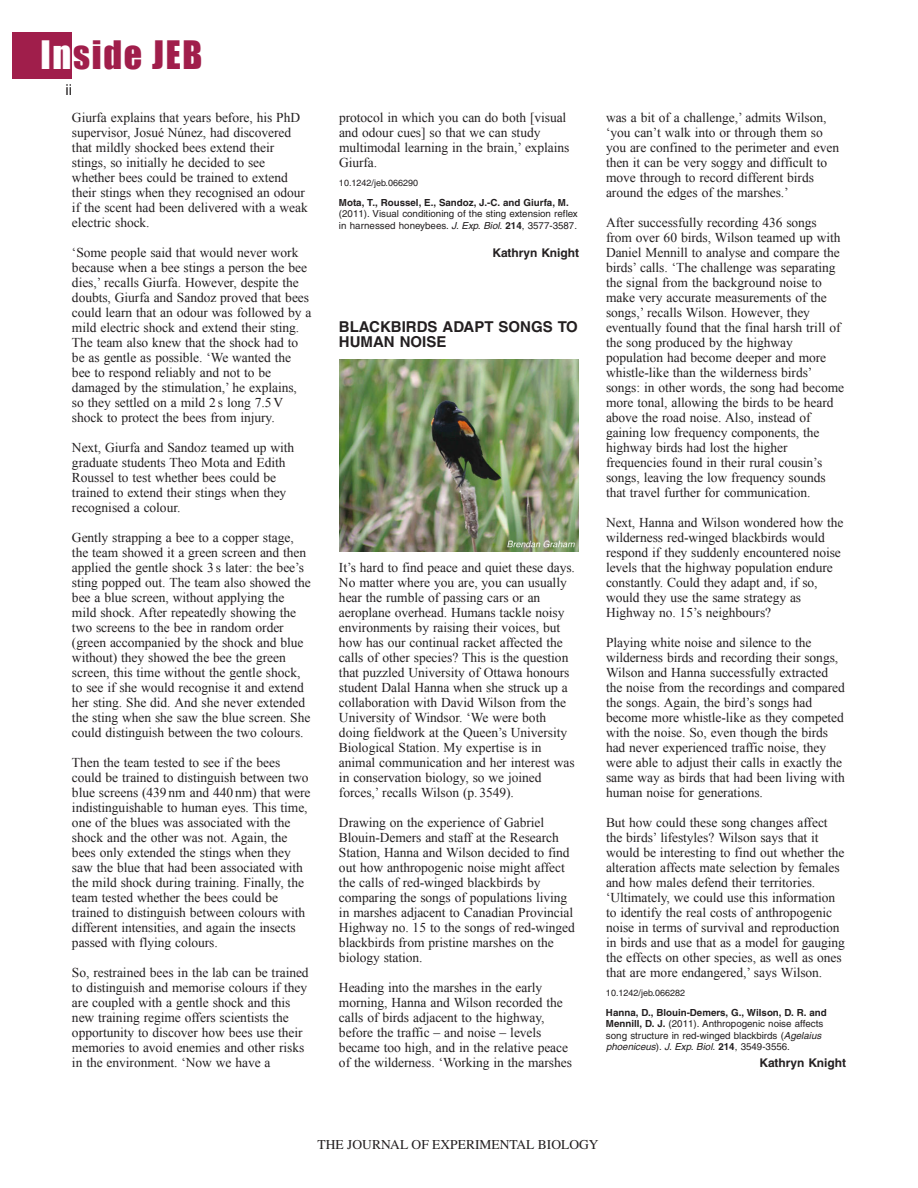
<style>
.page{position:relative;width:918px;height:1188px;background:#fff}
.page>*{position:absolute;margin:0;border:0;box-sizing:border-box;transform-origin:0 0}
.t1{font:36px "Impact";letter-spacing:.05em;color:#a01e4b}
.t2{font:700 15px/15px "Helvetica";color:#231f20}
.t3{font:15px "Helvetica";color:#231f20}
.t4{font:13.5px/15px "Times New Roman";letter-spacing:-.005em;color:#231f20}
.t5{font:13.5px "Times";color:#231f20}
.t6{font:700 12px "Helvetica";letter-spacing:-.005em;color:#231f20}
.t7{font:9.75px/11.2px "Helvetica";color:#231f20}
.t8{font:700 9.75px "Helvetica";color:#231f20}
.t9{font:9px "Helvetica";color:#231f20}
.s1{color:#fff}
.s2{font-style:italic}
.s3{font-weight:700}
</style>
<div class="page">
<div style="left:12px;top:32px;width:60px;height:46px;background:#a01e4b"></div>
<img style="left:339px;top:360px;width:240px;height:191px">
<h1 class="t1" style="left:40px;top:33px;width:163px"><span class="s1">In</span>side JEB</h1>
<p class="t3" style="left:66px;top:84px;width:8px">ii</p>
<p class="t4" style="left:72px;top:110px;width:237px">Giurfa explains that years before, his PhD supervisor, Josué Núnez, had discovered that mildly shocked bees extend their stings, so initially he decided to see whether bees could be trained to extend their stings when they recognised an odour if the scent had been delivered with a weak electric shock.</p>
<p class="t4" style="left:72px;top:245px;width:241px">‘Some people said that would never work because when a bee stings a person the bee dies,’ recalls Giurfa. However, despite the doubts, Giurfa and Sandoz proved that bees could learn that an odour was followed by a mild electric shock and extend their sting.<br>The team also knew that the shock had to be as gentle as possible. ‘We wanted the bee to respond reliably and not to be damaged by the stimulation,’ he explains, so they settled on a mild 2 s long 7.5 V shock to protect the bees from injury.</p>
<p class="t4" style="left:72px;top:440px;width:224px">Next, Giurfa and Sandoz teamed up with graduate students Theo Mota and Edith Roussel to test whether bees could be trained to extend their stings when they recognised a colour.</p>
<p class="t4" style="left:72px;top:530px;width:240px">Gently strapping a bee to a copper stage, the team showed it a green screen and then applied the gentle shock 3 s later: the bee’s sting popped out. The team also showed the bee a blue screen, without applying the mild shock. After repeatedly showing the two screens to the bee in random order (green accompanied by the shock and blue without) they showed the bee the green screen, this time without the gentle shock, to see if she would recognise it and extend her sting. She did. And she never extended the sting when she saw the blue screen. She could distinguish between the two colours.</p>
<p class="t4" style="left:72px;top:755px;width:240px">Then the team tested to see if the bees could be trained to distinguish between two blue screens (439 nm and 440 nm) that were indistinguishable to human eyes. This time, one of the blues was associated with the shock and the other was not. Again, the bees only extended the stings when they saw the blue that had been associated with the mild shock during training. Finally, the team tested whether the bees could be trained to distinguish between colours with different intensities, and again the insects passed with flying colours.</p>
<p class="t4" style="left:72px;top:965px;width:238px">So, restrained bees in the lab can be trained to distinguish and memorise colours if they are coupled with a gentle shock and this new training regime offers scientists the opportunity to discover how bees use their memories to avoid enemies and other risks in the environment. ‘Now we have a</p>
<p class="t4" style="left:339px;top:110px;width:232px">protocol in which you can do both [visual and odour cues] so that we can study multimodal learning in the brain,’ explains<br>Giurfa.</p>
<p class="t9" style="left:339px;top:180px;width:81px">10.1242/jeb.066290</p>
<p class="t8" style="left:339px;top:199px;width:231px">Mota, T., Roussel, E., Sandoz, J.-C. and Giurfa, M.</p>
<p class="t7" style="left:339px;top:209px;width:240px">(2011). Visual conditioning of the sting extension reflex in harnessed honeybees. <span class="s2">J. Exp. Biol.</span> <span class="s3">214</span>, 3577-3587.</p>
<p class="t6" style="left:492px;top:249px;width:88px">Kathryn Knight</p>
<p class="t2" style="left:339px;top:321px;width:240px">BLACKBIRDS ADAPT SONGS TO<br>HUMAN NOISE</p>
<p class="t4" style="left:339px;top:560px;width:238px">It’s hard to find peace and quiet these days.<br>No matter where you are, you can usually hear the rumble of passing cars or an aeroplane overhead. Humans tackle noisy environments by raising their voices, but how has our continual racket affected the calls of other species? This is the question that puzzled University of Ottawa honours student Dalal Hanna when she struck up a collaboration with David Wilson from the University of Windsor. ‘We were both doing fieldwork at the Queen’s University Biological Station. My expertise is in animal communication and her interest was in conservation biology, so we joined forces,’ recalls Wilson (p. 3549).</p>
<p class="t4" style="left:339px;top:815px;width:237px">Drawing on the experience of Gabriel Blouin-Demers and staff at the Research Station, Hanna and Wilson decided to find out how anthropogenic noise might affect the calls of red-winged blackbirds by comparing the songs of populations living in marshes adjacent to Canadian Provincial Highway no. 15 to the songs of red-winged blackbirds from pristine marshes on the biology station.</p>
<p class="t4" style="left:339px;top:980px;width:235px">Heading into the marshes in the early morning, Hanna and Wilson recorded the calls of birds adjacent to the highway, before the traffic – and noise – levels became too high, and in the relative peace of the wilderness. ‘Working in the marshes</p>
<p class="t4" style="left:606px;top:110px;width:235px">was a bit of a challenge,’ admits Wilson, ‘you can’t walk into or through them so you are confined to the perimeter and even then it can be very soggy and difficult to move through to record different birds around the edges of the marshes.’</p>
<p class="t4" style="left:606px;top:215px;width:240px">After successfully recording 436 songs from over 60 birds, Wilson teamed up with Daniel Mennill to analyse and compare the birds’ calls. ‘The challenge was separating the signal from the background noise to make very accurate measurements of the songs,’ recalls Wilson. However, they eventually found that the final harsh trill of the song produced by the highway population had become deeper and more whistle-like than the wilderness birds’ songs: in other words, the song had become more tonal, allowing the birds to be heard above the road noise. Also, instead of gaining low frequency components, the highway birds had lost the higher frequencies found in their rural cousin’s songs, leaving the low frequency sounds that travel further for communication.</p>
<p class="t4" style="left:606px;top:515px;width:239px">Next, Hanna and Wilson wondered how the wilderness red-winged blackbirds would respond if they suddenly encountered noise levels that the highway population endure constantly. Could they adapt and, if so, would they use the same strategy as Highway no. 15’s neighbours?</p>
<p class="t4" style="left:606px;top:635px;width:240px">Playing white noise and silence to the wilderness birds and recording their songs, Wilson and Hanna successfully extracted the noise from the recordings and compared the songs. Again, the bird’s songs had become more whistle-like as they competed with the noise. So, even though the birds had never experienced traffic noise, they were able to adjust their calls in exactly the same way as birds that had been living with human noise for generations.</p>
<p class="t4" style="left:606px;top:815px;width:241px">But how could these song changes affect the birds’ lifestyles? Wilson says that it would be interesting to find out whether the alteration affects mate selection by females and how males defend their territories. ‘Ultimately, we could use this information to identify the real costs of anthropogenic noise in terms of survival and reproduction in birds and use that as a model for gauging the effects on other species, as well as ones that are more endangered,’ says Wilson.</p>
<p class="t9" style="left:606px;top:990px;width:81px">10.1242/jeb.066282</p>
<p class="t7" style="left:606px;top:1008px;width:222px"><span class="s3">Hanna, D., Blouin-Demers, G., Wilson, D. R. and Mennill, D. J.</span> (2011). Anthropogenic noise affects song structure in red-winged blackbirds (<span class="s2">Agelaius phoeniceus</span>) . <span class="s2">J. Exp. Biol.</span> <span class="s3">2 1 4</span> , 3 5 4 9 - 3 5 5 6 .</p>
<p class="t6" style="left:759px;top:1059px;width:88px">Kathryn Knight</p>
<p class="t5" style="left:318px;top:1137px;width:282px">THE JOURNAL OF EXPERIMENTAL BIOLOGY</p>
</div>
